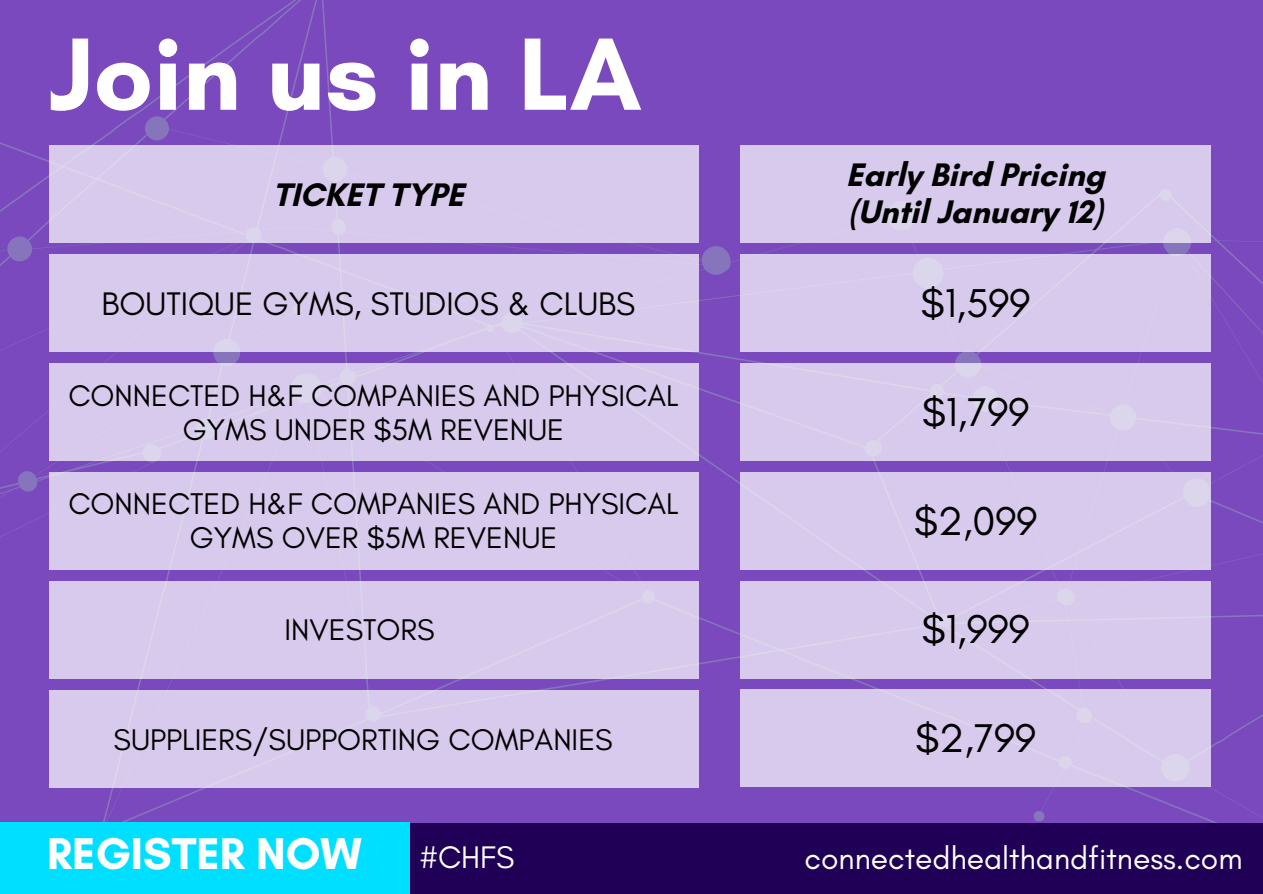
<style>
.page{position:relative;width:1263px;height:894px;background:#fff}
.page>*{position:absolute;margin:0;border:0;box-sizing:border-box;transform-origin:0 0}
.t1{font:700 104.7px "Glacial Indifference";color:#fff}
.t2{font:700 45.3px "Glacial Indifference";color:#fff}
.t3{font:40.95px "Glacial Indifference";color:#000}
.t4{font:700 33.15px "Glacial Indifference";color:#000}
.t5{font:33.15px "Glacial Indifference";color:#000}
.t6{font:31.8px "Glacial Indifference";color:#fff}
.t7{font:30.45px/33.8px "Glacial Indifference";color:#000;text-align:center}
</style>
<div class="page">
<div style="left:0;top:0;width:1263px;height:190px;background:#7a49be"></div>
<div style="left:0;top:125px;width:726px;height:90px;background:#7a49be"></div>
<div style="left:0;top:215px;width:1263px;height:676px;background:#7a49be"></div>
<div style="left:929px;top:499px;width:334px;height:391px;background:#7a49be"></div>
<svg style="left:18px;top:471px;width:19px;height:20px"></svg>
<svg style="left:242px;top:243px;width:23px;height:5px"></svg>
<svg style="left:1031px;top:807px;width:16px;height:15px"></svg>
<svg style="left:1161px;top:243px;width:32px;height:11px"></svg>
<svg style="left:953px;top:352px;width:47px;height:11px"></svg>
<svg style="left:700px;top:244px;width:34px;height:33px"></svg>
<svg style="left:211px;top:352px;width:31px;height:11px"></svg>
<svg style="left:143px;top:114px;width:28px;height:28px"></svg>
<svg style="left:6px;top:234px;width:28px;height:29px"></svg>
<svg style="left:139px;top:461px;width:26px;height:7px"></svg>
<div style="left:49px;top:145px;width:649px;height:98px;background:#d8caec"></div>
<div style="left:49px;top:254px;width:649px;height:98px;background:#d8caec"></div>
<div style="left:49px;top:363px;width:649px;height:98px;background:#d8caec"></div>
<div style="left:49px;top:472px;width:649px;height:98px;background:#d8caec"></div>
<div style="left:49px;top:581px;width:649px;height:98px;background:#d8caec"></div>
<div style="left:49px;top:690px;width:649px;height:98px;background:#d8caec"></div>
<div style="left:740px;top:145px;width:471px;height:98px;background:#d8caec"></div>
<div style="left:740px;top:254px;width:471px;height:98px;background:#d8caec"></div>
<div style="left:740px;top:363px;width:471px;height:98px;background:#d8caec"></div>
<div style="left:740px;top:472px;width:471px;height:98px;background:#d8caec"></div>
<div style="left:740px;top:581px;width:471px;height:98px;background:#d8caec"></div>
<div style="left:740px;top:689px;width:471px;height:98px;background:#d8caec"></div>
<div style="left:0;top:822px;width:1262px;height:71px;background:#1f0056"></div>
<div style="left:0;top:821px;width:409px;height:72px;background:#00dfff"></div>
<p class="t1" style="left:49px;top:10px;width:595px">Join us in LA</p>
<p class="t4" style="left:273px;top:174px;width:193px">TICKET TYPE</p>
<p class="t5" style="left:102px;top:283px;width:535px">BOUTIQUE GYMS, STUDIOS &amp; CLUBS</p>
<p class="t7" style="left:68px;top:378px;width:612px">CONNECTED H&amp;F COMPANIES AND PHYSICAL<br>GYMS UNDER $5M REVENUE</p>
<p class="t7" style="left:68px;top:486px;width:612px">CONNECTED H&amp;F COMPANIES AND PHYSICAL<br>GYMS OVER $5M REVENUE</p>
<p class="t7" style="left:284px;top:612px;width:152px">INVESTORS</p>
<p class="t7" style="left:114px;top:722px;width:501px">SUPPLIERS/SUPPORTING COMPANIES</p>
<p class="t4" style="left:846px;top:154px;width:260px">Early Bird Pricing</p>
<p class="t4" style="left:849px;top:191px;width:255px">(Until January 12)</p>
<p class="t3" style="left:921px;top:278px;width:111px">$1,599</p>
<p class="t3" style="left:922px;top:387px;width:109px">$1,799</p>
<p class="t3" style="left:914px;top:496px;width:125px">$2,099</p>
<p class="t3" style="left:921px;top:604px;width:110px">$1,999</p>
<p class="t3" style="left:915px;top:713px;width:123px">$2,799</p>
<p class="t2" style="left:47px;top:826px;width:316px">REGISTER NOW</p>
<p class="t6" style="left:805px;top:838px;width:439px">connectedhealthandfitness.com</p>
<p class="t6" style="left:420px;top:837px;width:96px">#CHFS</p>
</div>
